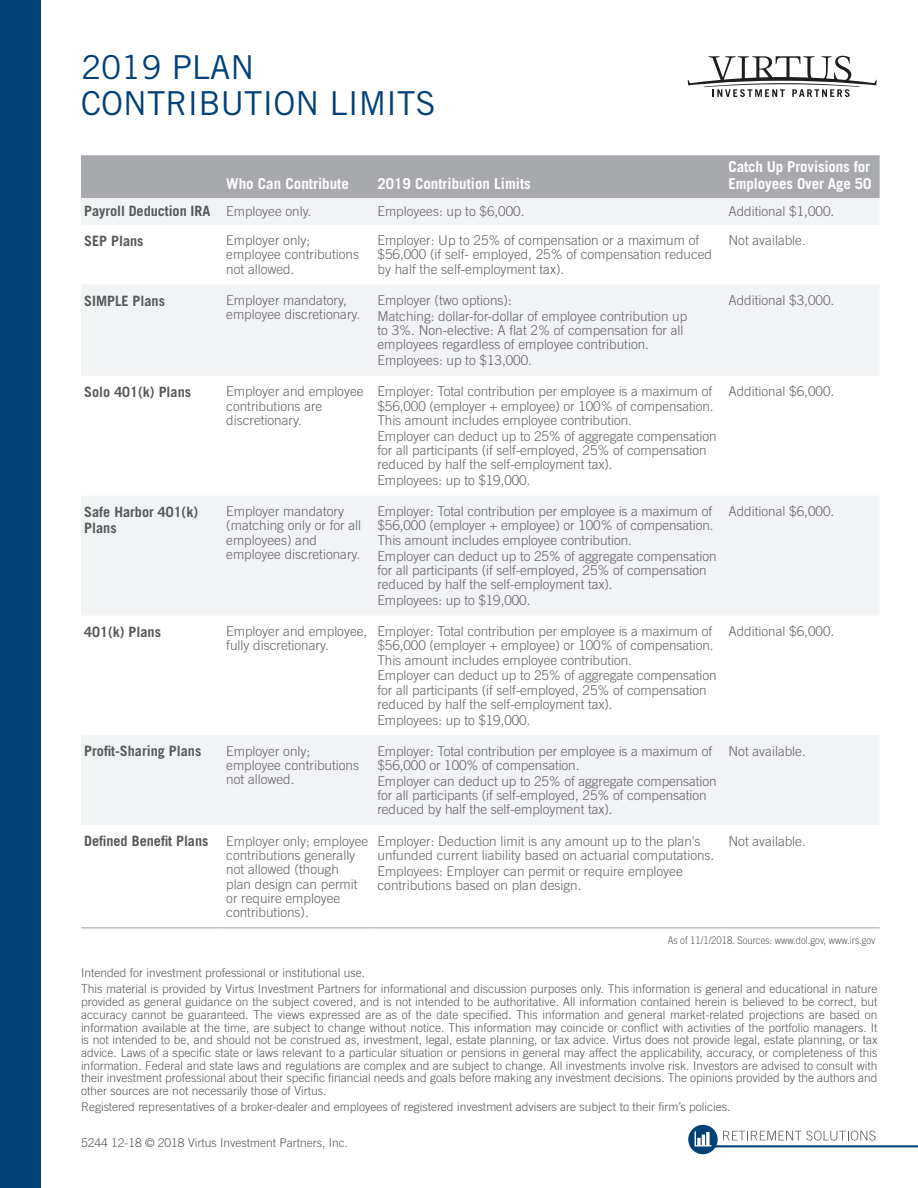
<style>
.page{position:relative;width:918px;height:1188px;background:#fff}
.page>*{position:absolute;margin:0;border:0;box-sizing:border-box;transform-origin:0 0}
.t1{font:33px/36px "Trade Gothic LT Std";color:#004178}
.t2{font:700 15px/16.5px "Trade Gothic LT Std";color:#fff}
.t3{font:700 14.25px/16.5px "Trade Gothic LT Std";color:#57585a}
.t4{font:300 13.5px/14.2px "Trade Gothic LT Std";color:#636366}
.t5{font:300 12px/12.8px "Trade Gothic LT Std";color:#57585a}
.t6{font:300 10.5px "Trade Gothic LT Std";color:#57585a;scale:.9 1}
.s1{font-weight:300;font-size:13.5px;color:#636366}
.s2{font-weight:700;font-size:14.25px;color:#57585a}
</style>
<div class="page">
<div style="left:81px;top:155px;width:799px;height:43px;background:#a8a9ad"></div>
<svg style="left:81px;top:198px;width:799px;height:627px;fill:#f2f3f4"></svg>
<hr style="left:81px;top:927px;width:139px;height:2px;background:#bcbdc0">
<hr style="left:220px;top:927px;width:152px;height:2px;background:#bcbdc0">
<hr style="left:372px;top:927px;width:351px;height:2px;background:#bcbdc0">
<hr style="left:723px;top:927px;width:157px;height:2px;background:#bcbdc0">
<svg style="left:688px;top:56px;width:189px;height:41px"></svg>
<div style="left:0;top:0;width:40px;height:1188px;background:#004178"></div>
<div style="left:688px;top:1125px;width:30px;height:29px;background:#004178;border-radius:50%"></div>
<svg style="left:695px;top:1131px;width:223px;height:16px"></svg>
<h1 class="t1" style="left:81px;top:49px;width:356px">2019 PLAN<br>CONTRIBUTION LIMITS</h1>
<p class="t2" style="left:226px;top:175px;width:124px">Who Can Contribute</p>
<p class="t2" style="left:378px;top:175px;width:155px">2019 Contribution Limits</p>
<p class="t2" style="left:729px;top:158px;width:144px">Catch Up Provisions for<br>Employees Over Age 50</p>
<p class="t3" style="left:84px;top:203px;width:229px">Payroll Deduction IRA <span class="s1">Employee only.</span></p>
<p class="t4" style="left:378px;top:204px;width:149px">Employees: up to $6,000.</p>
<p class="t4" style="left:729px;top:204px;width:107px">Additional $1,000.</p>
<p class="t3" style="left:84px;top:232px;width:61px">SEP Plans</p>
<p class="t4" style="left:226px;top:233px;width:134px">Employer only; employee contributions not allowed.</p>
<p class="t4" style="left:378px;top:233px;width:336px">Employer: Up to 25% of compensation or a maximum of $56,000 (if self- employed, 25% of compensation reduced by half the self-employment tax).</p>
<p class="t4" style="left:729px;top:233px;width:79px">Not available.</p>
<p class="t3" style="left:84px;top:292px;width:82px">SIMPLE Plans</p>
<p class="t4" style="left:226px;top:293px;width:135px">Employer mandatory, employee discretionary.</p>
<p class="t4" style="left:378px;top:292px;width:311px;line-height:15.8px">Employer (two options):<br>Matching: dollar-for-dollar of employee contribution up</p>
<p class="t4" style="left:378px;top:323px;width:308px">to 3%. Non-elective: A flat 2% of compensation for all employees regardless of employee contribution.</p>
<p class="t4" style="left:378px;top:353px;width:156px">Employees: up to $13,000.</p>
<p class="t4" style="left:729px;top:293px;width:107px">Additional $3,000.</p>
<p class="t3" style="left:84px;top:383px;width:108px">Solo 401(k) Plans</p>
<p class="t4" style="left:226px;top:384px;width:139px">Employer and employee contributions are discretionary.</p>
<p class="t4" style="left:378px;top:384px;width:338px;text-align:justify">Employer: Total contribution per employee is a maximum of $56,000 (employer + employee) or 100% of compensation.<br>This amount includes employee contribution.</p>
<p class="t4" style="left:378px;top:429px;width:341px">Employer can deduct up to 25% of aggregate compensation for all participants (if self-employed, 25% of compensation reduced by half the self-employment tax).</p>
<p class="t4" style="left:378px;top:473px;width:154px">Employees: up to $19,000.</p>
<p class="t3" style="left:84px;top:503px;width:116px">Safe Harbor 401(k)<br>Plans</p>
<p class="t4" style="left:226px;top:504px;width:136px">Employer mandatory (matching only or for all employees) and employee discretionary.</p>
<p class="t4" style="left:378px;top:504px;width:338px;text-align:justify">Employer: Total contribution per employee is a maximum of $56,000 (employer + employee) or 100% of compensation.<br>This amount includes employee contribution.</p>
<p class="t4" style="left:378px;top:548px;width:341px">Employer can deduct up to 25% of aggregate compensation for all participants (if self-employed, 25% of compensation reduced by half the self-employment tax).</p>
<p class="t4" style="left:378px;top:593px;width:154px">Employees: up to $19,000.</p>
<p class="t3" style="left:84px;top:623px;width:78px">401(k) Plans</p>
<p class="t4" style="left:226px;top:624px;width:143px">Employer and employee, fully discretionary.</p>
<p class="t4" style="left:378px;top:624px;width:338px;text-align:justify">Employer: Total contribution per employee is a maximum of $56,000 (employer + employee) or 100% of compensation.<br>This amount includes employee contribution.</p>
<p class="t4" style="left:378px;top:668px;width:341px">Employer can deduct up to 25% of aggregate compensation for all participants (if self-employed, 25% of compensation reduced by half the self-employment tax).</p>
<p class="t4" style="left:378px;top:713px;width:154px">Employees: up to $19,000.</p>
<p class="t3" style="left:84px;top:743px;width:119px">Profit-Sharing Plans</p>
<p class="t4" style="left:226px;top:744px;width:134px">Employer only; employee contributions not allowed.</p>
<p class="t4" style="left:378px;top:744px;width:336px">Employer: Total contribution per employee is a maximum of $56,000 or 100% of compensation.</p>
<p class="t4" style="left:378px;top:774px;width:341px">Employer can deduct up to 25% of aggregate compensation for all participants (if self-employed, 25% of compensation reduced by half the self-employment tax).</p>
<p class="t4" style="left:226px;top:834px;width:143px;text-indent:-142px"><span class="s2">Defined Benefit Plans</span> Employer only; employee contributions generally not allowed (though<br>plan design can permit or require employee contributions).</p>
<p class="t4" style="left:378px;top:834px;width:338px">Employer: Deduction limit is any amount up to the plan’s unfunded current liability based on actuarial computations.</p>
<p class="t4" style="left:378px;top:864px;width:307px">Employees: Employer can permit or require employee contributions based on plan design.</p>
<p class="t4" style="left:729px;top:384px;width:107px">Additional $6,000.</p>
<p class="t4" style="left:729px;top:504px;width:107px">Additional $6,000.</p>
<p class="t4" style="left:729px;top:624px;width:107px">Additional $6,000.</p>
<p class="t4" style="left:729px;top:744px;width:79px">Not available.</p>
<p class="t4" style="left:729px;top:834px;width:79px">Not available.</p>
<p class="t6" style="left:668px;top:934px;width:232px">As of 11/1/2018. Sources: www.dol.gov, www.irs.gov</p>
<p class="t5" style="left:81px;top:965px;width:798px;line-height:16px">Intended for investment professional or institutional use.<br>This material is provided by Virtus Investment Partners for informational and discussion purposes only. This information is general and educational in nature</p>
<p class="t5" style="left:81px;top:995px;width:798px;text-align:justify">provided as general guidance on the subject covered, and is not intended to be authoritative. All information contained herein is believed to be correct, but accuracy cannot be guaranteed. The views expressed are as of the date specified. This information and general market-related projections are based on information available at the time, are subject to change without notice. This information may coincide or conflict with activities of the portfolio managers. It is not intended to be, and should not be construed as, investment, legal, estate planning, or tax advice. Virtus does not provide legal, estate planning, or tax advice. Laws of a specific state or laws relevant to a particular situation or pensions in general may affect the applicability, accuracy, or completeness of this information. Federal and state laws and regulations are complex and are subject to change. All investments involve risk. Investors are advised to consult with their investment professional about their specific financial needs and goals before making any investment decisions. The opinions provided by the authors and other sources are not necessarily those of Virtus.</p>
<p class="t5" style="left:81px;top:1100px;width:651px">Registered representatives of a broker-dealer and employees of registered investment advisers are subject to their firm’s policies.</p>
<p class="t5" style="left:81px;top:1136px;width:269px">5244 12-18 © 2018 Virtus Investment Partners, Inc.</p>
</div>
